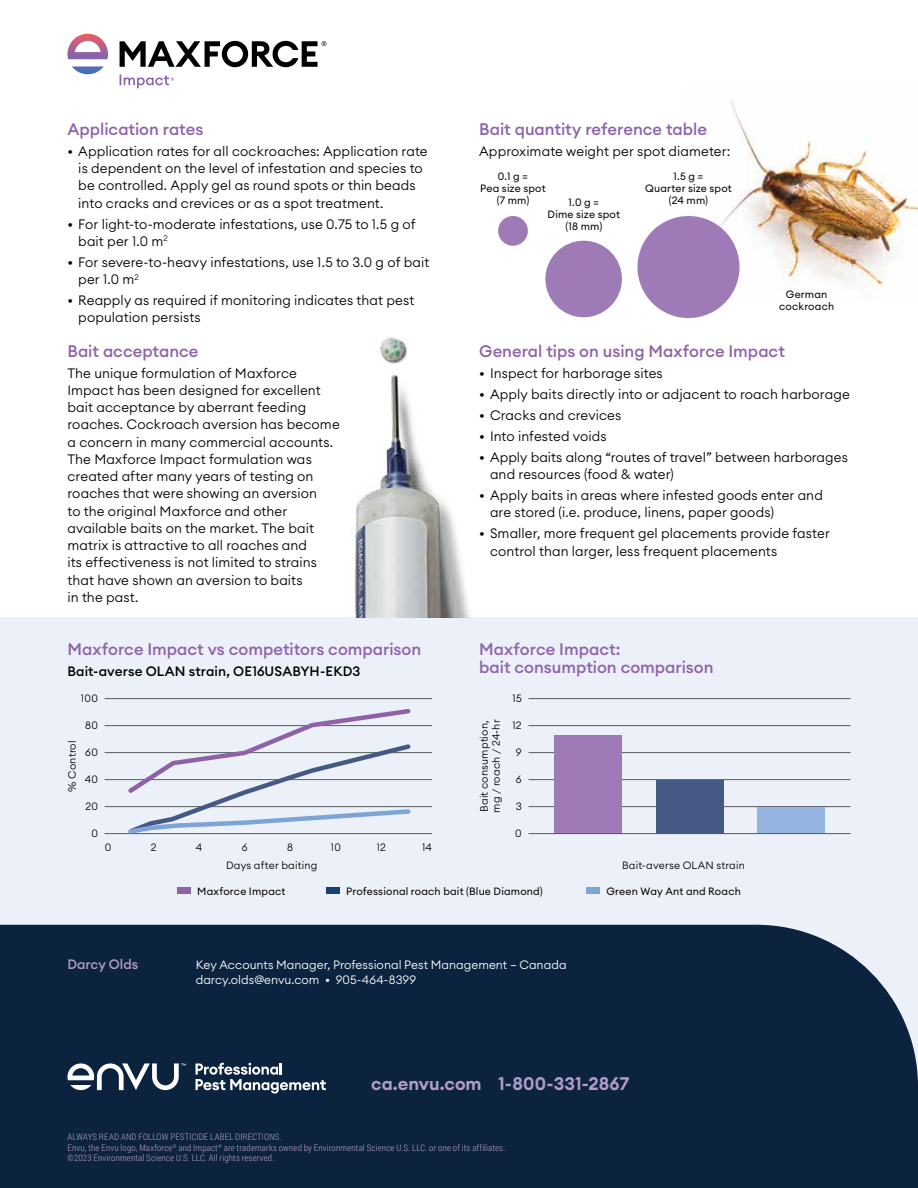
<style>
.page{position:relative;width:918px;height:1188px;background:#fff}
.page>*{position:absolute;margin:0;border:0;box-sizing:border-box;transform-origin:0 0}
.t1{font:600 18px "Euclid Circular A";color:#b19bca}
.Sub_Subhead{font:500 16.5px/18px "Euclid Circular A";color:#8d62a9}
.Body_Copy_Bullet{font:300 13.5px/17.2px "Euclid Circular A";letter-spacing:.01em;color:#000}
.Body_Copy{font:300 13.5px/17.2px "Euclid Circular A";letter-spacing:.01em;color:#000}
.Body_Copy_Bold{font:500 13.5px "Euclid Circular A";letter-spacing:.01em;color:#000}
.Contact_Details_-_Re{font:500 13.5px "Euclid Circular A";color:#b19bca}
.Contact_Details_-_Re-2{font:300 12px/15px "Euclid Circular A";letter-spacing:.005em;color:#fff}
.Graph_Legend{font:10.5px/12px "Euclid Circular A";letter-spacing:.015em;color:#000;text-align:center}
.Graph_x-Axis_Centred{font:300 10.5px/12px "Euclid Circular A";letter-spacing:.015em;color:#000}
.Legal_Text_-_Rev{font:300 9px/10.5px "Roboto Condensed";letter-spacing:.02em;color:#b19bca}
</style>
<div class="page">
<div style="left:0;top:618px;width:918px;height:570px;background:#ecf0f8"></div>
<div style="left:0;top:925px;width:918px;height:263px;background:#0c233f"></div>
<img style="left:696px;top:100px;width:222px;height:190px">
<hr style="left:529px;top:806px;width:321px;height:1px;background:#58595b">
<hr style="left:529px;top:779px;width:321px;height:1px;background:#58595b">
<hr style="left:529px;top:752px;width:321px;height:1px;background:#58595b">
<hr style="left:529px;top:725px;width:321px;height:1px;background:#58595b">
<hr style="left:529px;top:698px;width:321px;height:1px;background:#58595b">
<hr style="left:105px;top:833px;width:327px;height:1px;background:#58595b">
<svg style="left:196px;top:1063px;width:130px;height:31px;background:#4b5c71"></svg>
<svg style="left:68px;top:1063px;width:118px;height:27px;background:#647284"></svg>
<div style="left:177px;top:888px;width:13px;height:6px;background:#8d62a9"></div>
<div style="left:586px;top:888px;width:14px;height:6px;background:#7ca4d6"></div>
<div style="left:326px;top:888px;width:13px;height:6px;background:#1a3f71"></div>
<hr style="left:105px;top:806px;width:327px;height:1px;background:#58595b">
<hr style="left:105px;top:779px;width:327px;height:1px;background:#58595b">
<hr style="left:105px;top:752px;width:327px;height:1px;background:#58595b">
<hr style="left:105px;top:725px;width:327px;height:1px;background:#58595b">
<hr style="left:105px;top:698px;width:327px;height:1px;background:#58595b">
<svg style="left:68px;top:34px;width:40px;height:40px"></svg>
<svg style="left:120px;top:41px;width:206px;height:26px"></svg>
<svg style="left:120px;top:74px;width:54px;height:14px"></svg>
<svg style="left:124px;top:709px;width:290px;height:126px"></svg>
<div style="left:555px;top:735px;width:67px;height:99px;background:#9e7bb7"></div>
<div style="left:656px;top:780px;width:67px;height:54px;background:#465884"></div>
<div style="left:757px;top:807px;width:68px;height:27px;background:#94b3de"></div>
<hr style="left:529px;top:833px;width:321px;height:1px;background:#58595b">
<div style="left:498px;top:216px;width:30px;height:30px;background:#9e7bb7;border-radius:50%"></div>
<div style="left:545px;top:241px;width:77px;height:76px;background:#9e7bb7;border-radius:50%"></div>
<div style="left:637px;top:216px;width:103px;height:102px;background:#9e7bb7;border-radius:50%"></div>
<img style="left:350px;top:337px;width:140px;height:281px">
<p class="Sub_Subhead" style="left:68px;top:120px;width:137px">Application rates</p>
<p class="Body_Copy_Bullet" style="left:78px;top:142px;width:351px;text-indent:-11px">• Application rates for all cockroaches: Application rate is dependent on the level of infestation and species to be controlled. Apply gel as round spots or thin beads into cracks and crevices or as a spot treatment.</p>
<p class="Body_Copy_Bullet" style="left:78px;top:215px;width:339px;text-indent:-11px">• For light-to-moderate infestations, use 0.75 to 1.5 g of bait per 1.0 m<sup>2</sup></p>
<p class="Body_Copy_Bullet" style="left:78px;top:253px;width:353px;text-indent:-11px">• For severe-to-heavy infestations, use 1.5 to 3.0 g of bait per 1.0 m<sup>2</sup></p>
<p class="Body_Copy_Bullet" style="left:78px;top:292px;width:338px;text-indent:-11px">• Reapply as required if monitoring indicates that pest population persists</p>
<p class="Sub_Subhead" style="left:68px;top:342px;width:133px">Bait acceptance</p>
<p class="Body_Copy" style="left:68px;top:364px;width:274px">The unique formulation of Maxforce Impact has been designed for excellent bait acceptance by aberrant feeding roaches. Cockroach aversion has become a concern in many commercial accounts.<br>The Maxforce Impact formulation was created after many years of testing on roaches that were showing an aversion<br>to the original Maxforce and other available baits on the market. The bait matrix is attractive to all roaches and<br>its effectiveness is not limited to strains that have shown an aversion to baits<br>in the past.</p>
<p class="Sub_Subhead" style="left:68px;top:640px;width:355px">Maxforce Impact vs competitors comparison</p>
<p class="Body_Copy_Bold" style="left:68px;top:662px;width:294px">Bait-averse OLAN strain, OE16USABYH-EKD3</p>
<p class="Sub_Subhead" style="left:479px;top:120px;width:229px">Bait quantity reference table</p>
<p class="Body_Copy" style="left:479px;top:142px;width:253px">Approximate weight per spot diameter:</p>
<p class="Graph_Legend" style="left:498px;top:170px;width:32px">0.1 g =</p>
<p class="Graph_Legend" style="left:480px;top:182px;width:67px">Pea size spot (7 mm)</p>
<p class="Graph_Legend" style="left:569px;top:196px;width:32px">1.0 g =</p>
<p class="Graph_Legend" style="left:548px;top:208px;width:74px">Dime size spot (18 mm)</p>
<p class="Graph_Legend" style="left:673px;top:170px;width:32px">1.5 g =</p>
<p class="Graph_Legend" style="left:645px;top:182px;width:88px">Quarter size spot (24 mm)</p>
<p class="Graph_Legend" style="left:779px;top:288px;width:57px">German cockroach</p>
<p class="Sub_Subhead" style="left:479px;top:342px;width:307px">General tips on using Maxforce Impact</p>
<p class="Body_Copy_Bullet" style="left:479px;top:364px;width:185px">• Inspect for harborage sites</p>
<p class="Body_Copy_Bullet" style="left:479px;top:385px;width:372px">• Apply baits directly into or adjacent to roach harborage</p>
<p class="Body_Copy_Bullet" style="left:479px;top:406px;width:144px">• Cracks and crevices</p>
<p class="Body_Copy_Bullet" style="left:479px;top:427px;width:129px">• Into infested voids</p>
<p class="Body_Copy_Bullet" style="left:490px;top:448px;width:359px;text-indent:-11px">• Apply baits along “routes of travel” between harborages and resources (food &amp; water)</p>
<p class="Body_Copy_Bullet" style="left:490px;top:486px;width:334px;text-indent:-11px">• Apply baits in areas where infested goods enter and are stored (i.e. produce, linens, paper goods)</p>
<p class="Body_Copy_Bullet" style="left:490px;top:525px;width:341px;text-indent:-11px">• Smaller, more frequent gel placements provide faster control than larger, less frequent placements</p>
<p class="Sub_Subhead" style="left:479px;top:640px;width:236px">Maxforce Impact:<br>bait consumption comparison</p>
<p class="Graph_x-Axis_Centred" style="left:81px;top:692px;width:18px">100</p>
<p class="Graph_x-Axis_Centred" style="left:513px;top:692px;width:11px">15</p>
<p class="Graph_x-Axis_Centred" style="left:66px;top:792px;width:53px;rotate:-90deg">% Control</p>
<p class="Graph_x-Axis_Centred" style="left:478px;top:813px;width:95px;rotate:-90deg">Bait consumption, mg / roach / 24-hr</p>
<p class="Graph_x-Axis_Centred" style="left:85px;top:719px;width:14px">80</p>
<p class="Graph_x-Axis_Centred" style="left:513px;top:719px;width:11px">12</p>
<p class="Graph_x-Axis_Centred" style="left:85px;top:746px;width:14px">60</p>
<p class="Graph_x-Axis_Centred" style="left:516px;top:746px;width:7px">9</p>
<p class="Graph_x-Axis_Centred" style="left:85px;top:773px;width:15px">40</p>
<p class="Graph_x-Axis_Centred" style="left:516px;top:773px;width:7px">6</p>
<p class="Graph_x-Axis_Centred" style="left:85px;top:800px;width:14px">20</p>
<p class="Graph_x-Axis_Centred" style="left:516px;top:800px;width:8px">3</p>
<p class="Graph_x-Axis_Centred" style="left:91px;top:827px;width:8px">0</p>
<p class="Graph_x-Axis_Centred" style="left:515px;top:827px;width:8px">0</p>
<p class="Graph_x-Axis_Centred" style="left:105px;top:841px;width:8px">0</p>
<p class="Graph_x-Axis_Centred" style="left:151px;top:841px;width:7px">2</p>
<p class="Graph_x-Axis_Centred" style="left:196px;top:841px;width:8px">4</p>
<p class="Graph_x-Axis_Centred" style="left:242px;top:841px;width:7px">6</p>
<p class="Graph_x-Axis_Centred" style="left:287px;top:841px;width:7px">8</p>
<p class="Graph_x-Axis_Centred" style="left:331px;top:841px;width:12px">10</p>
<p class="Graph_x-Axis_Centred" style="left:377px;top:841px;width:11px">12</p>
<p class="Graph_x-Axis_Centred" style="left:422px;top:841px;width:11px">14</p>
<p class="Graph_x-Axis_Centred" style="left:226px;top:859px;width:93px">Days after baiting</p>
<p class="Graph_x-Axis_Centred" style="left:622px;top:859px;width:124px">Bait-averse OLAN strain</p>
<p class="Graph_Legend" style="left:197px;top:885px;width:90px">Maxforce Impact</p>
<p class="Graph_Legend" style="left:346px;top:885px;width:198px">Professional roach bait (Blue Diamond)</p>
<p class="Graph_Legend" style="left:606px;top:885px;width:136px">Green Way Ant and Roach</p>
<p class="Contact_Details_-_Re" style="left:68px;top:956px;width:72px">Darcy Olds</p>
<p class="Contact_Details_-_Re-2" style="left:196px;top:957px;width:372px">Key Accounts Manager, Professional Pest Management – Canada darcy.olds@envu.com • 905-464-8399</p>
<p class="t1" style="left:371px;top:1072px;width:259px">ca.envu.com 1-800-331-2867</p>
<p class="Legal_Text_-_Rev" style="left:68px;top:1131px;width:216px">ALWAYS READ AND FOLLOW PESTICIDE LABEL DIRECTIONS.</p>
<p class="Legal_Text_-_Rev" style="left:68px;top:1142px;width:439px">Envu, the Envu logo, Maxforce<sup>®</sup> and Impact<sup>®</sup> are trademarks owned by Environmental Science U.S. LLC. or one of its affiliates. ©2023 Environmental Science U.S. LLC. All rights reserved.</p>
</div>
